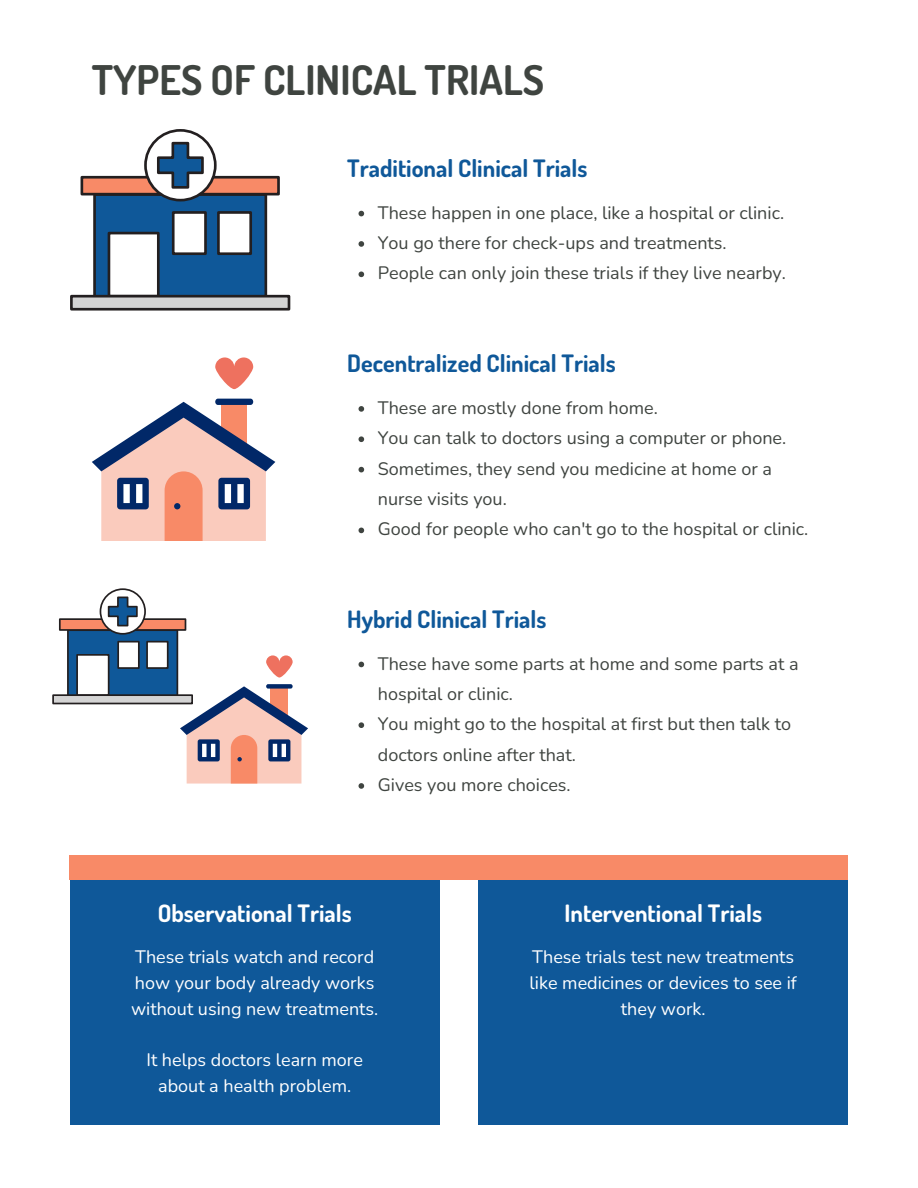
<style>
.page{position:relative;width:918px;height:1188px;background:#fff}
.page>*{position:absolute;margin:0;border:0;box-sizing:border-box;transform-origin:0 0}
.t1{font:700 40.95px "Dosis";color:#3f4440}
.t2{font:700 24px "Dosis";color:#0f5899}
.t3{font:700 24px "Dosis";color:#fff}
.t4{font:18px/30.3px "Nunito";color:#3f4440}
.t5{font:18px/25.8px "Nunito";color:#fff;text-align:center}
</style>
<div class="page">
<div style="left:479px;top:880px;width:369px;height:245px;background:#0f5899"></div>
<div style="left:70px;top:880px;width:369px;height:245px;background:#0f5899"></div>
<div style="left:70px;top:856px;width:778px;height:24px;background:#f88a67"></div>
<div style="left:95px;top:195px;width:171px;height:102px;background:#0f5899"></div>
<div style="left:93px;top:193px;width:174px;height:105px;border:3px solid #231f20"></div>
<div style="left:82px;top:177px;width:197px;height:17px;background:#f88a67"></div>
<div style="left:81px;top:176px;width:199px;height:19px;border:3px solid #231f20"></div>
<div style="left:109px;top:233px;width:49px;height:63px;background:#fff"></div>
<div style="left:108px;top:232px;width:52px;height:66px;border:3px solid #231f20"></div>
<div style="left:218px;top:212px;width:33px;height:42px;background:#fff"></div>
<div style="left:217px;top:211px;width:35px;height:44px;border:3px solid #231f20"></div>
<div style="left:173px;top:212px;width:33px;height:42px;background:#fff"></div>
<div style="left:172px;top:211px;width:35px;height:44px;border:3px solid #231f20"></div>
<svg style="left:145px;top:130px;width:70px;height:70px"></svg>
<div style="left:144px;top:129px;width:73px;height:72px;border:3px solid #231f20;border-radius:50%"></div>
<svg style="left:156px;top:141px;width:49px;height:49px"></svg>
<div style="left:71px;top:296px;width:218px;height:13px;background:#d4d4d4"></div>
<div style="left:70px;top:295px;width:220px;height:15px;border:3px solid #231f20"></div>
<div style="left:68px;top:630px;width:109px;height:66px;background:#0f5899"></div>
<div style="left:67px;top:629px;width:111px;height:68px;border:2px solid #231f20"></div>
<div style="left:60px;top:619px;width:125px;height:11px;background:#f88a67"></div>
<div style="left:59px;top:618px;width:127px;height:13px;border:2px solid #231f20"></div>
<div style="left:77px;top:655px;width:32px;height:40px;background:#fff"></div>
<div style="left:76px;top:654px;width:34px;height:42px;border:2px solid #231f20"></div>
<div style="left:147px;top:642px;width:21px;height:26px;background:#fff"></div>
<div style="left:146px;top:641px;width:23px;height:28px;border:2px solid #231f20"></div>
<div style="left:118px;top:642px;width:21px;height:26px;background:#fff"></div>
<div style="left:117px;top:641px;width:23px;height:28px;border:2px solid #231f20"></div>
<svg style="left:100px;top:589px;width:45px;height:45px"></svg>
<div style="left:100px;top:588px;width:46px;height:47px;border:2px solid #231f20;border-radius:50%"></div>
<svg style="left:107px;top:596px;width:32px;height:31px"></svg>
<div style="left:53px;top:695px;width:139px;height:9px;background:#d4d4d4"></div>
<div style="left:52px;top:694px;width:141px;height:10px;border:2px solid #231f20"></div>
<svg style="left:215px;top:357px;width:38px;height:32px"></svg>
<div style="left:215px;top:399px;width:38px;height:6px;background:#012868;border-radius:3px"></div>
<svg style="left:92px;top:402px;width:183px;height:139px"></svg>
<svg style="left:266px;top:655px;width:27px;height:23px"></svg>
<div style="left:266px;top:684px;width:27px;height:5px;background:#012868;border-radius:2px"></div>
<svg style="left:180px;top:686px;width:128px;height:98px"></svg>
<svg style="left:359px;top:211px;width:5px;height:5px"></svg>
<svg style="left:359px;top:241px;width:5px;height:6px"></svg>
<svg style="left:359px;top:272px;width:5px;height:5px"></svg>
<svg style="left:359px;top:406px;width:5px;height:6px"></svg>
<svg style="left:359px;top:436px;width:5px;height:6px"></svg>
<svg style="left:359px;top:467px;width:5px;height:5px"></svg>
<svg style="left:359px;top:528px;width:5px;height:5px"></svg>
<svg style="left:359px;top:662px;width:5px;height:5px"></svg>
<svg style="left:359px;top:722px;width:5px;height:6px"></svg>
<svg style="left:359px;top:783px;width:5px;height:6px"></svg>
<p class="t1" style="left:92px;top:52px;width:454px">TYPES OF CLINICAL TRIALS</p>
<p class="t2" style="left:347px;top:152px;width:242px">Traditional Clinical Trials</p>
<p class="t4" style="left:378px;top:198px;width:408px">These happen in one place, like a hospital or clinic.</p>
<p class="t4" style="left:378px;top:228px;width:350px">You go there for check-ups and treatments.</p>
<p class="t4" style="left:378px;top:258px;width:410px">People can only join these trials if they live nearby.</p>
<p class="t2" style="left:347px;top:348px;width:270px">Decentralized Clinical Trials</p>
<p class="t4" style="left:378px;top:393px;width:282px">These are mostly done from home.</p>
<p class="t4" style="left:378px;top:423px;width:410px">You can talk to doctors using a computer or phone.</p>
<p class="t4" style="left:378px;top:454px;width:396px">Sometimes, they send you medicine at home or a nurse visits you.</p>
<p class="t4" style="left:378px;top:514px;width:432px">Good for people who can't go to the hospital or clinic.</p>
<p class="t2" style="left:347px;top:603px;width:201px">Hybrid Clinical Trials</p>
<p class="t4" style="left:378px;top:648px;width:422px">These have some parts at home and some parts at a hospital or clinic.</p>
<p class="t4" style="left:378px;top:709px;width:415px">You might go to the hospital at first but then talk to doctors online after that.</p>
<p class="t4" style="left:378px;top:770px;width:194px">Gives you more choices.</p>
<p class="t3" style="left:158px;top:897px;width:195px">Observational Trials</p>
<p class="t3" style="left:565px;top:897px;width:199px">Interventional Trials</p>
<p class="t5" style="left:131px;top:944px;width:249px;text-align:left">These trials watch and record how your body already works without using new treatments.</p>
<p class="t5" style="left:146px;top:1048px;width:218px">It helps doctors learn more about a health problem.</p>
<p class="t5" style="left:530px;top:944px;width:269px">These trials test new treatments like medicines or devices to see if they work.</p>
</div>
